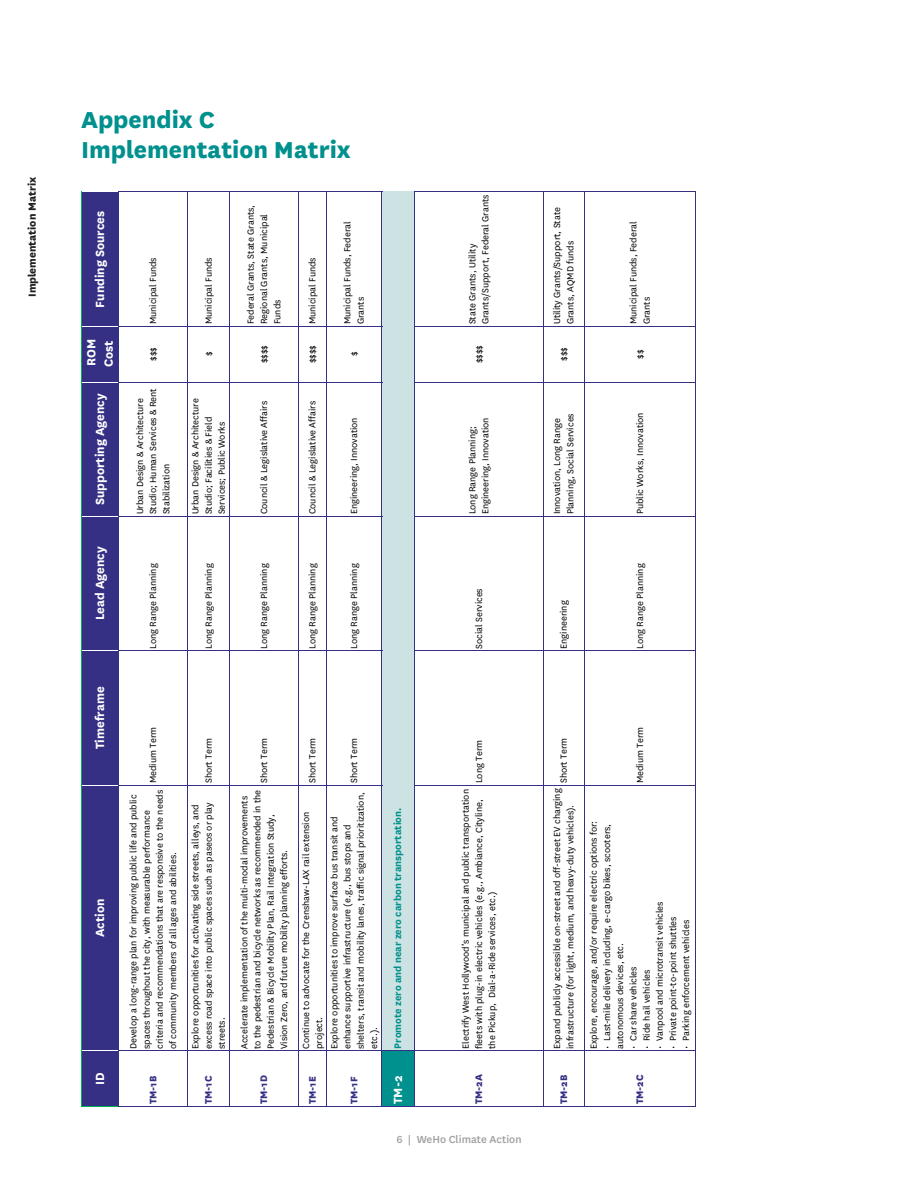
<style>
.page{position:relative;width:918px;height:1188px;background:#fff}
.page>*{position:absolute;margin:0;border:0;box-sizing:border-box;transform-origin:0 0}
.t1{font:800 27px/30px "National";color:#00908e}
.t2{font:700 13.8px/17.4px "National";color:#fff}
.t3{font:800 12px "National";color:#231f20}
.t4{font:500 12px "National";color:#a0a0a0}
.t5{font:700 11.1px "National";color:#00908e}
.t6{font:800 11.1px "National";color:#363085}
.t7{font:10.35px/13.2px "National";color:#000}
</style>
<div class="page">
<div style="left:82px;top:192px;width:37px;height:914px;background:#363085"></div>
<div style="left:382px;top:1051px;width:33px;height:55px;background:#00908e"></div>
<div style="left:382px;top:192px;width:33px;height:859px;background:#cde3e3"></div>
<hr style="left:81px;top:1106px;width:37px;height:1px;background:#00b050">
<hr style="left:82px;top:1051px;width:36px;height:1px;background:#fff">
<hr style="left:82px;top:785px;width:36px;height:1px;background:#fff">
<hr style="left:82px;top:650px;width:36px;height:1px;background:#fff">
<hr style="left:82px;top:516px;width:36px;height:1px;background:#fff">
<hr style="left:82px;top:382px;width:36px;height:1px;background:#fff">
<hr style="left:82px;top:326px;width:36px;height:1px;background:#fff">
<hr style="left:82px;top:192px;width:36px;height:1px;background:#fff">
<hr style="left:119px;top:785px;width:263px;height:1px;background:#363085">
<hr style="left:119px;top:650px;width:263px;height:1px;background:#363085">
<hr style="left:119px;top:516px;width:263px;height:1px;background:#363085">
<hr style="left:119px;top:382px;width:263px;height:1px;background:#363085">
<hr style="left:119px;top:326px;width:263px;height:1px;background:#363085">
<hr style="left:119px;top:192px;width:263px;height:1px;background:#363085">
<hr style="left:118px;top:1106px;width:578px;height:1px;background:#363085">
<hr style="left:119px;top:1051px;width:577px;height:1px;background:#363085">
<hr style="left:415px;top:785px;width:281px;height:1px;background:#363085">
<hr style="left:415px;top:650px;width:281px;height:1px;background:#363085">
<hr style="left:415px;top:516px;width:281px;height:1px;background:#363085">
<hr style="left:415px;top:382px;width:281px;height:1px;background:#363085">
<hr style="left:415px;top:326px;width:281px;height:1px;background:#363085">
<hr style="left:415px;top:192px;width:281px;height:1px;background:#363085">
<hr style="left:81px;top:192px;width:1px;height:914px;background:#00b050">
<hr style="left:187px;top:192px;width:1px;height:914px;background:#363085">
<hr style="left:229px;top:192px;width:1px;height:914px;background:#363085">
<hr style="left:298px;top:192px;width:1px;height:914px;background:#363085">
<hr style="left:326px;top:192px;width:1px;height:914px;background:#363085">
<hr style="left:382px;top:192px;width:1px;height:914px;background:#363085">
<hr style="left:414px;top:192px;width:1px;height:914px;background:#363085">
<hr style="left:543px;top:192px;width:1px;height:914px;background:#363085">
<hr style="left:584px;top:192px;width:1px;height:914px;background:#363085">
<hr style="left:695px;top:192px;width:1px;height:914px;background:#363085">
<p class="t3" style="left:24px;top:297px;width:121px;rotate:-90deg">Implementation Matrix</p>
<h1 class="t1" style="left:81px;top:103px;width:271px">Appendix C<br>Implementation Matrix</h1>
<p class="t2" style="left:92px;top:308px;width:98px;rotate:-90deg">Funding Sources</p>
<p class="t2" style="left:84px;top:367px;width:30px;rotate:-90deg">ROM<br>Cost</p>
<p class="t2" style="left:92px;top:505px;width:113px;rotate:-90deg">Supporting Agency</p>
<p class="t2" style="left:92px;top:620px;width:75px;rotate:-90deg">Lead Agency</p>
<p class="t7" style="left:147px;top:324px;width:68px;rotate:-90deg">Municipal Funds</p>
<p class="t7" style="left:147px;top:361px;width:15px;rotate:-90deg">$$$</p>
<p class="t7" style="left:134px;top:514px;width:128px;rotate:-90deg">Urban Design &amp; Architecture<br>Studio; Human Services &amp; Rent<br>Stabilization</p>
<p class="t7" style="left:147px;top:649px;width:87px;rotate:-90deg">Long Range Planning</p>
<p class="t7" style="left:203px;top:324px;width:68px;rotate:-90deg">Municipal Funds</p>
<p class="t7" style="left:203px;top:356px;width:6px;rotate:-90deg">$</p>
<p class="t7" style="left:190px;top:514px;width:118px;rotate:-90deg">Urban Design &amp; Architecture<br>Studio; Facilities &amp; Field<br>Services; Public Works</p>
<p class="t7" style="left:203px;top:649px;width:87px;rotate:-90deg">Long Range Planning</p>
<p class="t7" style="left:245px;top:324px;width:121px;rotate:-90deg">Federal Grants, State Grants,<br>Regional Grants, Municipal<br>Funds</p>
<p class="t7" style="left:258px;top:363px;width:20px;rotate:-90deg">$$$$</p>
<p class="t7" style="left:258px;top:514px;width:115px;rotate:-90deg">Council &amp; Legislative Affairs</p>
<p class="t7" style="left:258px;top:649px;width:87px;rotate:-90deg">Long Range Planning</p>
<p class="t7" style="left:307px;top:324px;width:68px;rotate:-90deg">Municipal Funds</p>
<p class="t7" style="left:307px;top:363px;width:20px;rotate:-90deg">$$$$</p>
<p class="t7" style="left:307px;top:514px;width:115px;rotate:-90deg">Council &amp; Legislative Affairs</p>
<p class="t7" style="left:307px;top:649px;width:87px;rotate:-90deg">Long Range Planning</p>
<p class="t7" style="left:342px;top:324px;width:105px;rotate:-90deg">Municipal Funds, Federal<br>Grants</p>
<p class="t7" style="left:348px;top:356px;width:6px;rotate:-90deg">$</p>
<p class="t7" style="left:348px;top:514px;width:99px;rotate:-90deg">Engineering, Innovation</p>
<p class="t7" style="left:348px;top:649px;width:87px;rotate:-90deg">Long Range Planning</p>
<p class="t7" style="left:466px;top:324px;width:132px;rotate:-90deg">State Grants, Utility<br>Grants/Support, Federal Grants</p>
<p class="t7" style="left:473px;top:363px;width:20px;rotate:-90deg">$$$$</p>
<p class="t7" style="left:466px;top:514px;width:99px;rotate:-90deg">Long Range Planning;<br>Engineering, Innovation</p>
<p class="t7" style="left:473px;top:649px;width:62px;rotate:-90deg">Social Services</p>
<p class="t2" style="left:92px;top:749px;width:64px;rotate:-90deg">Timeframe</p>
<p class="t2" style="left:92px;top:937px;width:40px;rotate:-90deg">Action</p>
<p class="t2" style="left:92px;top:1085px;width:14px;rotate:-90deg">ID</p>
<p class="t7" style="left:147px;top:783px;width:58px;rotate:-90deg">Medium Term</p>
<p class="t7" style="left:128px;top:1049px;width:261px;rotate:-90deg">Develop a long-range plan for improving public life and public spaces throughout the city, with measurable performance criteria and recommendations that are responsive to the needs of community members of all ages and abilities.</p>
<p class="t6" style="left:146px;top:1104px;width:30px;rotate:-90deg">TM-1B</p>
<p class="t7" style="left:203px;top:783px;width:47px;rotate:-90deg">Short Term</p>
<p class="t7" style="left:190px;top:1049px;width:248px;rotate:-90deg">Explore opportunities for activating side streets, alleys, and excess road space into public spaces such as paseos or play streets.</p>
<p class="t6" style="left:202px;top:1104px;width:30px;rotate:-90deg">TM-1C</p>
<p class="t7" style="left:258px;top:783px;width:47px;rotate:-90deg">Short Term</p>
<p class="t7" style="left:238px;top:1049px;width:260px;rotate:-90deg">Accelerate implementation of the multi-modal improvements to the pedestrian and bicycle networks as recommended in the Pedestrian &amp; Bicycle Mobility Plan, Rail Integration Study, Vision Zero, and future mobility planning efforts.</p>
<p class="t6" style="left:257px;top:1104px;width:31px;rotate:-90deg">TM-1D</p>
<p class="t7" style="left:307px;top:783px;width:47px;rotate:-90deg">Short Term</p>
<p class="t7" style="left:348px;top:783px;width:47px;rotate:-90deg">Short Term</p>
<p class="t7" style="left:328px;top:1049px;width:258px;rotate:-90deg">Explore opportunities to improve surface bus transit and enhance supportive infrastructure (e.g., bus stops and shelters, transit and mobility lanes, traffic signal prioritization, etc.).</p>
<p class="t7" style="left:300px;top:1049px;width:238px;rotate:-90deg">Continue to advocate for the Crenshaw-LAX rail extension project.</p>
<p class="t6" style="left:305px;top:1104px;width:29px;rotate:-90deg">TM-1E</p>
<p class="t6" style="left:347px;top:1104px;width:29px;rotate:-90deg">TM-1F</p>
<p class="t5" style="left:394px;top:1049px;width:243px;rotate:-90deg">Promote zero and near zero carbon transportation.</p>
<p class="t2" style="left:390px;top:1104px;width:30px;rotate:-90deg">TM-2</p>
<p class="t7" style="left:473px;top:783px;width:45px;rotate:-90deg">Long Term</p>
<p class="t7" style="left:460px;top:1049px;width:261px;rotate:-90deg">Electrify West Hollywood’s municipal and public transportation fleets with plug-in electric vehicles (e.g., Ambiance, Cityline, the Pickup, Dial-a-Ride services, etc.)</p>
<p class="t6" style="left:472px;top:1104px;width:32px;rotate:-90deg">TM-2A</p>
<p class="t4" style="left:396px;top:1131px;width:127px">6 | WeHo Climate Action</p>
<p class="t7" style="left:551px;top:324px;width:119px;rotate:-90deg">Utility Grants/Support, State<br>Grants, AQMD funds</p>
<p class="t7" style="left:558px;top:361px;width:15px;rotate:-90deg">$$$</p>
<p class="t7" style="left:551px;top:514px;width:103px;rotate:-90deg">Innovation, Long Range<br>Planning, Social Services</p>
<p class="t7" style="left:558px;top:649px;width:50px;rotate:-90deg">Engineering</p>
<p class="t7" style="left:627px;top:324px;width:105px;rotate:-90deg">Municipal Funds, Federal<br>Grants</p>
<p class="t7" style="left:634px;top:359px;width:11px;rotate:-90deg">$$</p>
<p class="t7" style="left:634px;top:514px;width:104px;rotate:-90deg">Public Works, Innovation</p>
<p class="t7" style="left:634px;top:649px;width:87px;rotate:-90deg">Long Range Planning</p>
<p class="t7" style="left:558px;top:783px;width:47px;rotate:-90deg">Short Term</p>
<p class="t7" style="left:551px;top:1049px;width:262px;rotate:-90deg">Expand publicly accessible on-street and off-street EV charging infrastructure (for light, medium, and heavy-duty vehicles).</p>
<p class="t6" style="left:557px;top:1104px;width:31px;rotate:-90deg">TM-2B</p>
<p class="t7" style="left:634px;top:783px;width:58px;rotate:-90deg">Medium Term</p>
<p class="t7" style="left:588px;top:1049px;width:230px;rotate:-90deg">Explore, encourage, and/or require electric options for:</p>
<p class="t7" style="left:601px;top:1049px;width:227px;rotate:-90deg">• Last-mile delivery including, e-cargo bikes, scooters, autonomous devices, etc.</p>
<p class="t7" style="left:654px;top:1049px;width:149px;rotate:-90deg">• Vanpool and microtransit vehicles</p>
<p class="t7" style="left:667px;top:1049px;width:134px;rotate:-90deg">• Private point-to-point shuttles</p>
<p class="t7" style="left:680px;top:1049px;width:130px;rotate:-90deg">• Parking enforcement vehicles</p>
<p class="t7" style="left:627px;top:1049px;width:84px;rotate:-90deg">• Car share vehicles</p>
<p class="t7" style="left:641px;top:1049px;width:81px;rotate:-90deg">• Ride hail vehicles</p>
<p class="t6" style="left:633px;top:1104px;width:31px;rotate:-90deg">TM-2C</p>
</div>
